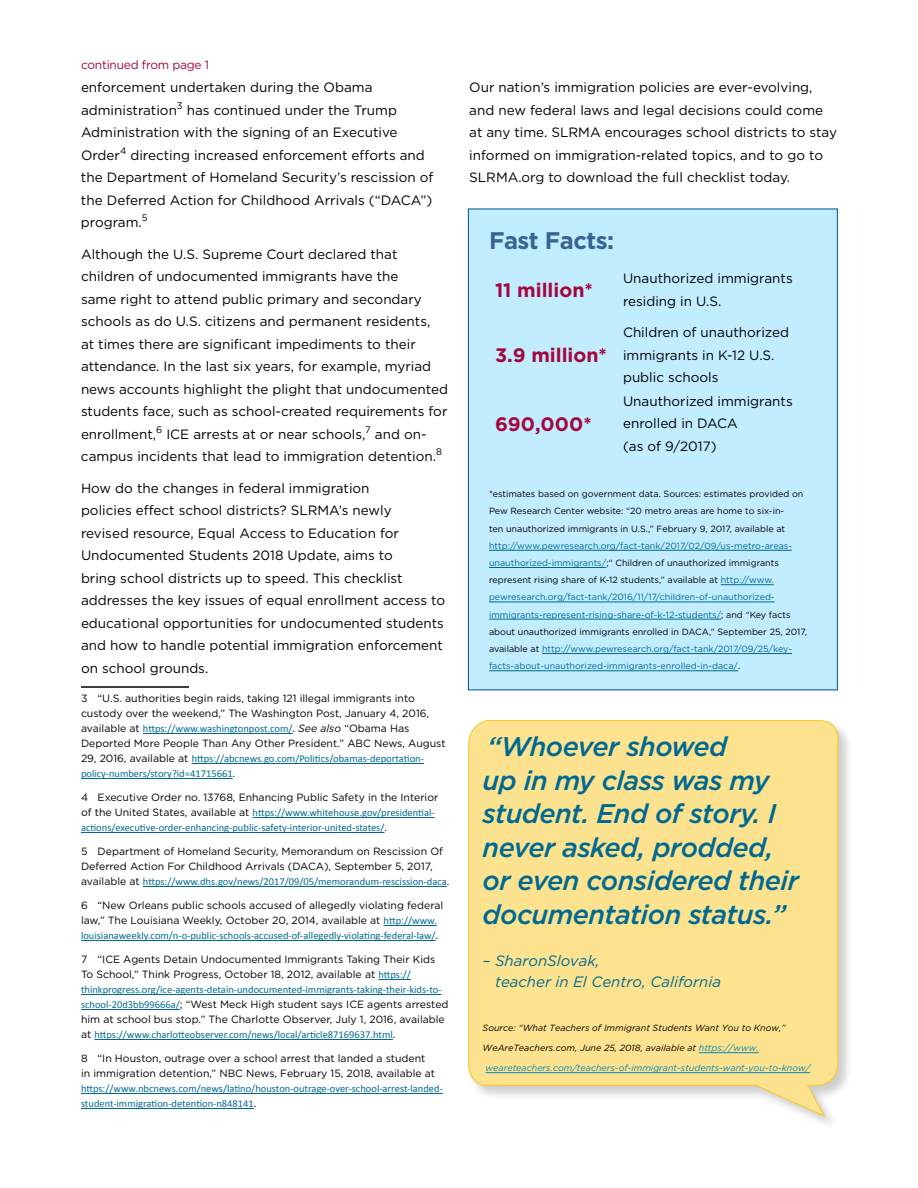
<style>
.page{position:relative;width:918px;height:1188px;background:#fff}
.page>*{position:absolute;margin:0;border:0;box-sizing:border-box;transform-origin:0 0}
.t1{font:italic 500 27px/33.5px "Gotham";letter-spacing:-.02em;color:#006991}
.t2{font:700 24px "Gotham";letter-spacing:-.02em;color:#386392}
.t3{font:700 19.5px "Gotham";color:#a3073d}
.t4{font:italic 15px/21.5px "Gotham";color:#006991}
.t5{font:13.5px/22.5px "Gotham";color:#000}
.t6{font:12px "Gotham";letter-spacing:-.02em;color:#a3073d}
.t7{font:10.5px/15px "Gotham";color:#000}
.t8{font:10.5px/15px "Calibri";color:#006991}
.t9{font:9.45px "Gotham";color:#000}
.t10{font:9px/17.2px "Gotham";color:#006991}
.t11{font:9px/17.2px "Gotham";color:#000}
.t12{font:italic 9px "Gotham";color:#000}
.t13{font:italic 9px "Gotham";color:#0088b9}
.s1{font-family:"Gotham";color:#000}
.s2{font-family:"Gotham";font-style:italic;color:#000}
.s3{font-family:"Calibri";color:#006991}
.s4{color:#000}
.s5{color:#0088b9}
</style>
<div class="page">
<hr style="left:81px;top:686px;width:108px;height:2px;background:#000">
<hr style="left:143px;top:733px;width:150px;height:1px;background:#006991">
<hr style="left:192px;top:763px;width:232px;height:1px;background:#006991">
<hr style="left:81px;top:778px;width:152px;height:1px;background:#006991">
<hr style="left:253px;top:817px;width:182px;height:1px;background:#006991">
<hr style="left:81px;top:832px;width:303px;height:1px;background:#006991">
<hr style="left:143px;top:886px;width:304px;height:1px;background:#006991">
<hr style="left:384px;top:925px;width:53px;height:1px;background:#006991">
<hr style="left:81px;top:940px;width:355px;height:1px;background:#006991">
<hr style="left:378px;top:979px;width:33px;height:1px;background:#006991">
<hr style="left:81px;top:994px;width:361px;height:1px;background:#006991">
<hr style="left:81px;top:1009px;width:99px;height:1px;background:#006991">
<hr style="left:94px;top:1039px;width:299px;height:1px;background:#006991">
<hr style="left:81px;top:1093px;width:362px;height:1px;background:#006991">
<hr style="left:81px;top:1108px;width:173px;height:1px;background:#006991">
<div style="left:467px;top:719px;width:386px;height:412px;background:#000;opacity:.2"></div>
<svg style="left:468px;top:720px;width:374px;height:398px"></svg>
<div style="left:468px;top:209px;width:369px;height:481px;background:#c2ecff"></div>
<hr style="left:489px;top:550px;width:303px;height:1px;background:#006991">
<hr style="left:489px;top:567px;width:117px;height:1px;background:#006991">
<hr style="left:721px;top:584px;width:53px;height:1px;background:#006991">
<hr style="left:489px;top:602px;width:286px;height:1px;background:#006991">
<hr style="left:489px;top:619px;width:232px;height:1px;background:#006991">
<hr style="left:542px;top:653px;width:250px;height:1px;background:#006991">
<hr style="left:489px;top:670px;width:249px;height:1px;background:#006991">
<p class="t6" style="left:81px;top:58px;width:130px">continued from page 1</p>
<p class="t5" style="left:81px;top:76px;width:354px">enforcement undertaken during the Obama administration<sup>3</sup> has continued under the Trump Administration with the signing of an Executive Order<sup>4</sup> directing increased enforcement efforts and the Department of Homeland Security’s rescission of the Deferred Action for Childhood Arrivals (“DACA”) program.</p>
<p class="t9" style="left:142px;top:213px;width:7px">5</p>
<p class="t5" style="left:81px;top:243px;width:368px">Although the U.S. Supreme Court declared that children of undocumented immigrants have the<br>same right to attend public primary and secondary schools as do U.S. citizens and permanent residents,<br>at times there are significant impediments to their attendance. In the last six years, for example, myriad news accounts highlight the plight that undocumented students face, such as school-created requirements for enrollment,</p>
<p class="t9" style="left:156px;top:424px;width:8px">6</p>
<p class="t5" style="left:166px;top:423px;width:201px">ICE arrests at or near schools,</p>
<p class="t9" style="left:365px;top:424px;width:7px">7</p>
<p class="t5" style="left:81px;top:423px;width:357px;text-indent:294px">and on&shy;campus incidents that lead to immigration detention.</p>
<p class="t9" style="left:436px;top:447px;width:7px">8</p>
<p class="t5" style="left:81px;top:477px;width:366px">How do the changes in federal immigration<br>policies effect school districts? SLRMA’s newly<br>revised resource, Equal Access to Education for Undocumented Students 2018 Update, aims to<br>bring school districts up to speed. This checklist addresses the key issues of equal enrollment access to educational opportunities for undocumented students and how to handle potential immigration enforcement on school grounds.</p>
<p class="t7" style="left:81px;top:691px;width:350px">3 “U.S. authorities begin raids, taking 121 illegal immigrants into custody over the weekend,” The Washington Post, January 4, 2016,</p>
<p class="t8" style="left:81px;top:721px;width:330px"><span class="s1">available at</span> https://www.washingtonpost.com/<span class="s1">.</span> <span class="s2">See also</span> <span class="s1">“Obama Has</span></p>
<p class="t7" style="left:81px;top:736px;width:366px">Deported More People Than Any Other President.” ABC News, August</p>
<p class="t8" style="left:81px;top:751px;width:344px"><span class="s1">29, 2016, available at</span> https://abcnews.go.com/Politics/obamas-deportation&shy;policy-numbers/story?id=41715661<span class="s1">.</span></p>
<p class="t7" style="left:81px;top:790px;width:359px">4 Executive Order no. 13768, Enhancing Public Safety in the Interior</p>
<p class="t8" style="left:81px;top:805px;width:355px"><span class="s1">of the United States, available at</span> https://www.whitehouse.gov/presidential&shy;actions/executive-order-enhancing-public-safety-interior-united-states/<span class="s1">.</span></p>
<p class="t7" style="left:81px;top:844px;width:364px">5 Department of Homeland Security, Memorandum on Rescission Of<br>Deferred Action For Childhood Arrivals (DACA), September 5, 2017,</p>
<p class="t8" style="left:81px;top:874px;width:370px"><span class="s1">available at</span> https://www.dhs.gov/news/2017/09/05/memorandum-rescission-daca<span class="s1">.</span></p>
<p class="t7" style="left:81px;top:898px;width:364px">6 “New Orleans public schools accused of allegedly violating federal law,” The Louisiana Weekly, October 20, 2014, available at <span class="s3">http://www.</span></p>
<p class="t8" style="left:81px;top:928px;width:359px">louisianaweekly.com/n-o-public-schools-accused-of-allegedly-violating-federal-law/<span class="s1">.</span></p>
<p class="t7" style="left:81px;top:952px;width:356px">7 “ICE Agents Detain Undocumented Immigrants Taking Their Kids<br>To School,” Think Progress, October 18, 2012, available at <span class="s3">https://</span></p>
<p class="t8" style="left:81px;top:982px;width:362px">thinkprogress.org/ice-agents-detain-undocumented-immigrants-taking-their-kids-to-</p>
<p class="t7" style="left:81px;top:997px;width:369px"><span class="s3">school-20d3bb99666a/</span>; “West Meck High student says ICE agents arrested him at school bus stop.” The Charlotte Observer, July 1, 2016, available</p>
<p class="t8" style="left:81px;top:1027px;width:316px"><span class="s1">at</span> https://www.charlotteobserver.com/news/local/article87169637.html<span class="s1">.</span></p>
<p class="t7" style="left:81px;top:1051px;width:356px">8 “In Houston, outrage over a school arrest that landed a student in immigration detention,” NBC News, February 15, 2018, available at</p>
<p class="t8" style="left:81px;top:1081px;width:363px">https://www.nbcnews.com/news/latino/houston-outrage-over-school-arrest-landed&shy;student-immigration-detention-n848141<span class="s1">.</span></p>
<p class="t5" style="left:469px;top:76px;width:369px">Our nation’s immigration policies are ever-evolving, and new federal laws and legal decisions could come at any time. SLRMA encourages school districts to stay informed on immigration-related topics, and to go to SLRMA.org to download the full checklist today.</p>
<h2 class="t2" style="left:489px;top:227px;width:127px">Fast Facts:</h2>
<h3 class="t3" style="left:495px;top:279px;width:99px">11 million*</h3>
<p class="t5" style="left:623px;top:267px;width:171px">Unauthorized immigrants residing in U.S.</p>
<h3 class="t3" style="left:495px;top:344px;width:114px">3.9 million*</h3>
<p class="t5" style="left:623px;top:321px;width:168px">Children of unauthorized immigrants in K-12 U.S. public schools</p>
<p class="t5" style="left:623px;top:389px;width:171px">Unauthorized immigrants enrolled in DACA<br>(as of 9/2017)</p>
<p class="t11" style="left:489px;top:485px;width:316px">*estimates based on government data. Sources: estimates provided on<br>Pew Research Center website: “20 metro areas are home to six-in-<br>ten unauthorized immigrants in U.S.,” February 9, 2017, available at</p>
<p class="t10" style="left:489px;top:537px;width:320px">http://www.pewresearch.org/fact-tank/2017/02/09/us-metro-areas&shy;unauthorized-immigrants/<span class="s4">;“ Children of unauthorized immigrants represent rising share of K-12 students,” available at</span> http://www. pewresearch.org/fact-tank/2016/11/17/children-of-unauthorized&shy;immigrants-represent-rising-share-of-k-12-students/<span class="s4">; and “Key facts about unauthorized immigrants enrolled in DACA,” September 25, 2017, available at</span> http://www.pewresearch.org/fact-tank/2017/09/25/key&shy;facts-about-unauthorized-immigrants-enrolled-in-daca/<span class="s4">.</span></p>
<h3 class="t3" style="left:495px;top:412px;width:98px">690,000*</h3>
<h1 class="t1" style="left:483px;top:730px;width:318px">“Whoever showed<br>up in my class was my student. End of story. I never asked, prodded, or even considered their documentation status.”</h1>
<p class="t4" style="left:495px;top:950px;width:227px;text-indent:-12px">– SharonSlovak,<br>teacher in El Centro, California</p>
<p class="t12" style="left:483px;top:1023px;width:304px">Source: “What Teachers of Immigrant Students Want You to Know,”</p>
<p class="t12" style="left:483px;top:1043px;width:278px">WeAreTeachers.com, June 25, 2018, available at <span class="s5">https://www.</span></p>
<p class="t13" style="left:486px;top:1063px;width:326px">weareteachers.com/teachers-of-immigrant-students-want-you-to-know/</p>
</div>
